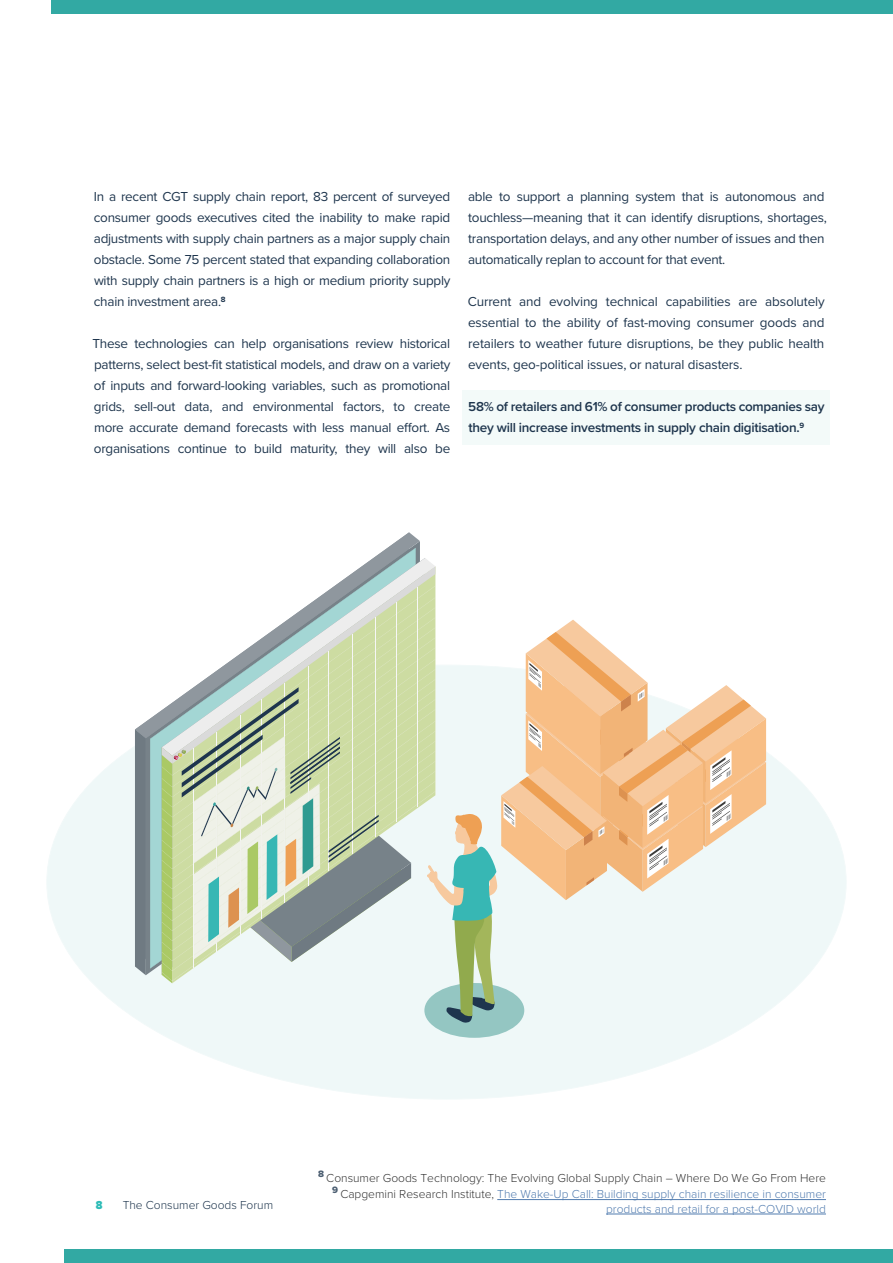
<style>
.page{position:relative;width:893px;height:1263px;background:#fff}
.page>*{position:absolute;margin:0;border:0;box-sizing:border-box;transform-origin:0 0}
.t1{font:13.5px/21px "Proxima Nova";letter-spacing:-.02em;color:#1e354d;text-align:justify}
.t2{font:600 13.5px/21px "Proxima Nova";letter-spacing:-.02em;color:#1e354d}
.t3{font:300 12px/14.4px "Proxima Nova";color:#265b9b;text-align:right}
.t4{font:300 12px "Proxima Nova";color:#000}
.t5{font:300 12px "Proxima Nova";color:#1e354d}
.t6{font:900 12px "Proxima Nova Cond";color:#2ebcb7}
.t7{font:9.6px "Proxima Nova Extrabld";color:#1e354d}
.s1{color:#000}
</style>
<div class="page">
<div style="left:51px;top:0;width:842px;height:14px;background:#32a9a3"></div>
<div style="left:64px;top:1249px;width:829px;height:14px;background:#32a9a3"></div>
<div style="left:463px;top:390px;width:367px;height:54px;background:#f3faf9"></div>
<svg style="left:47px;top:719px;width:799px;height:380px;fill:#eff8f8"></svg>
<div style="left:424px;top:983px;width:100px;height:55px;background:#94c6c2;border-radius:50%"></div>
<svg style="left:150px;top:738px;width:12px;height:230px;background:#a2d2cf"></svg>
<div style="left:135px;top:738px;width:11px;height:237px;background:#6f7a82"></div>
<svg style="left:135px;top:532px;width:285px;height:206px"></svg>
<svg style="left:162px;top:558px;width:272px;height:28px"></svg>
<svg style="left:172px;top:566px;width:263px;height:20px"></svg>
<svg style="left:162px;top:586px;width:273px;height:11px"></svg>
<svg style="left:162px;top:597px;width:273px;height:10px"></svg>
<svg style="left:162px;top:607px;width:273px;height:10px"></svg>
<svg style="left:162px;top:617px;width:273px;height:10px"></svg>
<svg style="left:162px;top:627px;width:265px;height:10px"></svg>
<svg style="left:162px;top:637px;width:265px;height:10px"></svg>
<svg style="left:162px;top:647px;width:265px;height:12px"></svg>
<svg style="left:162px;top:659px;width:265px;height:10px"></svg>
<svg style="left:162px;top:669px;width:265px;height:10px"></svg>
<svg style="left:162px;top:679px;width:265px;height:10px;fill:#cddca2"></svg>
<svg style="left:411px;top:791px;width:16px;height:190px;fill:#eff8f8"></svg>
<hr style="left:285px;top:683px;width:1px;height:220px;background:#f6f6f6">
<hr style="left:308px;top:666px;width:1px;height:220px;background:#f6f6f6">
<hr style="left:329px;top:651px;width:1px;height:220px;background:#f6f6f6">
<hr style="left:352px;top:634px;width:1px;height:220px;background:#f6f6f6">
<hr style="left:375px;top:617px;width:1px;height:220px;background:#f6f6f6">
<hr style="left:397px;top:602px;width:1px;height:220px;background:#f6f6f6">
<hr style="left:417px;top:587px;width:1px;height:220px;background:#f6f6f6">
<svg style="left:162px;top:687px;width:249px;height:296px"></svg>
<svg style="left:427px;top:620px;width:339px;height:403px"></svg>
<hr style="left:497px;top:1199px;width:329px;height:1px;background:#265b9b">
<hr style="left:606px;top:1214px;width:220px;height:1px;background:#265b9b">
<p class="t1" style="left:94px;top:187px;width:358px">In a recent CGT supply chain report, 83 percent of surveyed consumer goods executives cited the inability to make rapid adjustments with supply chain partners as a major supply chain obstacle. Some 75 percent stated that expanding collaboration with supply chain partners is a high or medium priority supply chain investment area.<sup>8</sup></p>
<p class="t1" style="left:92px;top:334px;width:360px">These technologies can help organisations review historical patterns, select best-fit statistical models, and draw on a variety of inputs and forward-looking variables, such as promotional grids, sell-out data, and environmental factors, to create more accurate demand forecasts with less manual effort. As organisations continue to build maturity, they will also be</p>
<p class="t1" style="left:468px;top:187px;width:360px;text-align:left">able to support a planning system that is autonomous and touchless—meaning that it can identify disruptions, shortages, transportation delays, and any other number of issues and then automatically replan to account for that event.</p>
<p class="t1" style="left:468px;top:292px;width:358px">Current and evolving technical capabilities are absolutely essential to the ability of fast-moving consumer goods and retailers to weather future disruptions, be they public health events, geo-political issues, or natural disasters.</p>
<p class="t2" style="left:468px;top:397px;width:358px">58% of retailers and 61% of consumer products companies say they will increase investments in supply chain digitisation.<sup>9</sup></p>
<p class="t6" style="left:96px;top:1200px;width:8px">8</p>
<p class="t5" style="left:123px;top:1200px;width:152px">The Consumer Goods Forum</p>
<p class="t7" style="left:318px;top:1170px;width:7px">8</p>
<p class="t4" style="left:326px;top:1173px;width:501px">Consumer Goods Technology: The Evolving Global Supply Chain – Where Do We Go From Here</p>
<p class="t7" style="left:332px;top:1185px;width:7px">9</p>
<p class="t3" style="left:340px;top:1188px;width:487px"><span class="s1">Capgemini Research Institute,</span> The Wake-Up Call: Building supply chain resilience in consumer products and retail for a post-COVID world</p>
</div>
